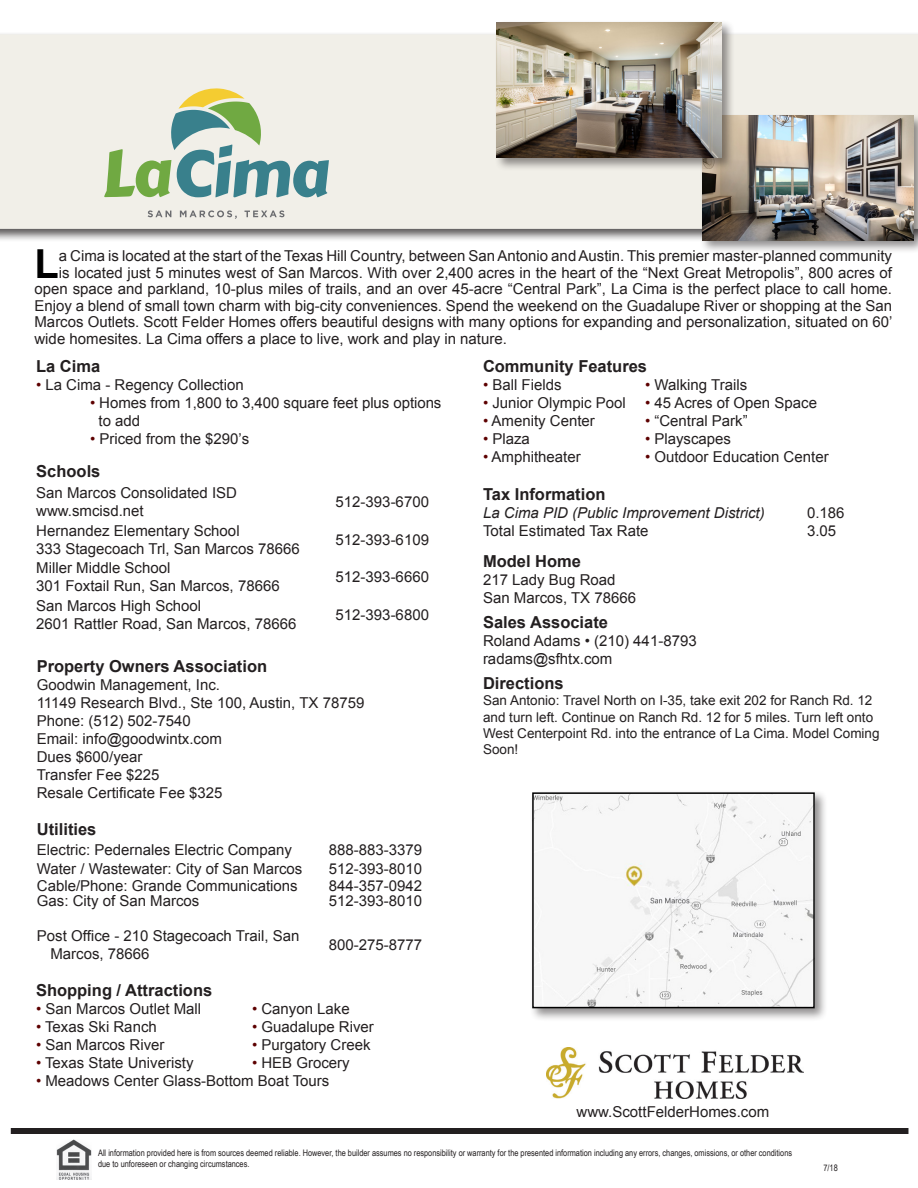
<style>
.page{position:relative;width:918px;height:1188px;background:#fff}
.page>*{position:absolute;margin:0;border:0;box-sizing:border-box;transform-origin:0 0}
.t1{font:700 39.9px "Arial";color:#000}
.t2{font:700 16.5px "Arial";color:#231f20}
.t3{font:15px/18px "Arial";color:#231f20}
.t4{font:italic 15px "Arial";color:#231f20}
.t5{font:13.5px/16.2px "Arial";color:#231f20}
.t6{font:9px "Arial Narrow";color:#231f20}
.s1{color:#5d0000}
</style>
<div class="page">
<div style="left:0;top:32px;width:918px;height:210px;background:#231f20;opacity:.75"></div>
<div style="left:0;top:34px;width:918px;height:195px;background:#f1efe8"></div>
<div style="left:699px;top:113px;width:219px;height:140px;background:#231f20;opacity:.5"></div>
<img style="left:702px;top:116px;width:211px;height:124px">
<div style="left:494px;top:19px;width:241px;height:152px;background:#231f20;opacity:.5"></div>
<img style="left:497px;top:22px;width:225px;height:136px">
<div style="left:529px;top:789px;width:299px;height:233px;background:#231f20;opacity:.5"></div>
<img style="left:535px;top:795px;width:277px;height:210px">
<div style="left:532px;top:792px;width:283px;height:216px;border:2px solid #000"></div>
<svg style="left:104px;top:87px;width:225px;height:110px;background:#bed0be"></svg>
<svg style="left:148px;top:210px;width:136px;height:9px"></svg>
<div style="left:11px;top:1128px;width:897px;height:6px;border:2px solid #231f20"></div>
<img style="left:547px;top:1048px;width:256px;height:51px">
<img style="left:56px;top:1139px;width:36px;height:41px">
<p class="t1" style="left:34px;top:237px;width:26px">L</p>
<p class="t3" style="left:59px;top:247px;width:835px">a Cima is located at the start of the Texas Hill Country, between San Antonio and Austin. This premier master-planned community</p>
<p class="t3" style="left:59px;top:264px;width:835px">is located just 5 minutes west of San Marcos. With over 2,400 acres in the heart of the “Next Great Metropolis”, 800 acres of</p>
<p class="t3" style="left:34px;top:280px;width:859px">open space and parkland, 10-plus miles of trails, and an over 45-acre “Central Park”, La Cima is the perfect place to call home.</p>
<p class="t3" style="left:34px;top:297px;width:859px">Enjoy a blend of small town charm with big-city conveniences. Spend the weekend on the Guadalupe River or shopping at the San</p>
<p class="t3" style="left:34px;top:313px;width:860px">Marcos Outlets. Scott Felder Homes offers beautiful designs with many options for expanding and personalization, situated on 60’</p>
<p class="t3" style="left:34px;top:330px;width:474px">wide homesites. La Cima offers a place to live, work and play in nature.</p>
<p class="t2" style="left:36px;top:355px;width:66px">La Cima</p>
<p class="t3" style="left:36px;top:376px;width:209px"><span class="s1">•</span> La Cima - Regency Collection</p>
<p class="t3" style="left:99px;top:394px;width:344px;text-indent:-9px"><span class="s1">•</span> Homes from 1,800 to 3,400 square feet plus options to add</p>
<p class="t3" style="left:90px;top:430px;width:161px"><span class="s1">•</span> Priced from the $290’s</p>
<p class="t2" style="left:36px;top:460px;width:66px">Schools</p>
<p class="t3" style="left:36px;top:484px;width:202px">San Marcos Consolidated ISD</p>
<p class="t3" style="left:36px;top:502px;width:109px">www.smcisd.net</p>
<p class="t3" style="left:36px;top:522px;width:205px">Hernandez Elementary School</p>
<p class="t3" style="left:36px;top:540px;width:265px">333 Stagecoach Trl, San Marcos 78666</p>
<p class="t3" style="left:36px;top:559px;width:136px">Miller Middle School</p>
<p class="t3" style="left:36px;top:577px;width:245px">301 Foxtail Run, San Marcos, 78666</p>
<p class="t3" style="left:36px;top:597px;width:167px">San Marcos High School</p>
<p class="t3" style="left:36px;top:615px;width:262px">2601 Rattler Road, San Marcos, 78666</p>
<p class="t3" style="left:336px;top:493px;width:95px">512-393-6700</p>
<p class="t3" style="left:336px;top:531px;width:95px">512-393-6109</p>
<p class="t3" style="left:336px;top:568px;width:95px">512-393-6660</p>
<p class="t3" style="left:336px;top:606px;width:95px">512-393-6800</p>
<p class="t2" style="left:37px;top:655px;width:232px">Property Owners Association</p>
<p class="t3" style="left:37px;top:676px;width:185px">Goodwin Management, Inc.</p>
<p class="t3" style="left:37px;top:694px;width:329px">11149 Research Blvd., Ste 100, Austin, TX 78759</p>
<p class="t3" style="left:37px;top:712px;width:156px">Phone: (512) 502-7540</p>
<p class="t3" style="left:37px;top:730px;width:187px">Email: info@goodwintx.com</p>
<p class="t3" style="left:37px;top:748px;width:107px">Dues $600/year</p>
<p class="t3" style="left:37px;top:766px;width:124px">Transfer Fee $225</p>
<p class="t3" style="left:37px;top:784px;width:187px">Resale Certificate Fee $325</p>
<p class="t2" style="left:37px;top:818px;width:61px">Utilities</p>
<p class="t3" style="left:37px;top:841px;width:257px">Electric: Pedernales Electric Company</p>
<p class="t3" style="left:329px;top:841px;width:95px">888-883-3379</p>
<p class="t3" style="left:37px;top:860px;width:267px">Water / Wastewater: City of San Marcos</p>
<p class="t3" style="left:329px;top:860px;width:95px">512-393-8010</p>
<p class="t3" style="left:37px;top:877px;width:262px">Cable/Phone: Grande Communications</p>
<p class="t3" style="left:329px;top:877px;width:95px">844-357-0942</p>
<p class="t3" style="left:37px;top:892px;width:164px">Gas: City of San Marcos</p>
<p class="t3" style="left:329px;top:892px;width:95px">512-393-8010</p>
<p class="t3" style="left:50px;top:927px;width:251px;text-indent:-14px">Post Office - 210 Stagecoach Trail, San<br>Marcos, 78666</p>
<p class="t3" style="left:329px;top:936px;width:95px">800-275-8777</p>
<p class="t2" style="left:36px;top:979px;width:178px">Shopping / Attractions</p>
<p class="t3" style="left:36px;top:1000px;width:167px"><span class="s1">•</span> San Marcos Outlet Mall</p>
<p class="t3" style="left:252px;top:1000px;width:99px"><span class="s1">•</span> Canyon Lake</p>
<p class="t3" style="left:36px;top:1018px;width:122px"><span class="s1">•</span> Texas Ski Ranch</p>
<p class="t3" style="left:252px;top:1018px;width:123px"><span class="s1">•</span> Guadalupe River</p>
<p class="t3" style="left:36px;top:1036px;width:130px"><span class="s1">•</span> San Marcos River</p>
<p class="t3" style="left:252px;top:1036px;width:120px"><span class="s1">•</span> Purgatory Creek</p>
<p class="t3" style="left:36px;top:1054px;width:159px"><span class="s1">•</span> Texas State Univeristy</p>
<p class="t3" style="left:252px;top:1054px;width:99px"><span class="s1">•</span> HEB Grocery</p>
<p class="t3" style="left:36px;top:1072px;width:295px"><span class="s1">•</span> Meadows Center Glass-Bottom Boat Tours</p>
<p class="t2" style="left:483px;top:355px;width:166px">Community Features</p>
<p class="t3" style="left:483px;top:376px;width:80px"><span class="s1">•</span> Ball Fields</p>
<p class="t3" style="left:645px;top:376px;width:104px"><span class="s1">•</span> Walking Trails</p>
<p class="t3" style="left:483px;top:394px;width:144px"><span class="s1">•</span> Junior Olympic Pool</p>
<p class="t3" style="left:645px;top:394px;width:174px"><span class="s1">•</span> 45 Acres of Open Space</p>
<p class="t3" style="left:483px;top:412px;width:113px"><span class="s1">•</span> Amenity Center</p>
<p class="t3" style="left:645px;top:412px;width:104px"><span class="s1">•</span> “Central Park”</p>
<p class="t3" style="left:483px;top:430px;width:48px"><span class="s1">•</span> Plaza</p>
<p class="t3" style="left:645px;top:430px;width:88px"><span class="s1">•</span> Playscapes</p>
<p class="t3" style="left:483px;top:448px;width:99px"><span class="s1">•</span> Amphitheater</p>
<p class="t3" style="left:645px;top:448px;width:185px"><span class="s1">•</span> Outdoor Education Center</p>
<p class="t2" style="left:483px;top:483px;width:124px">Tax Information</p>
<p class="t4" style="left:483px;top:503px;width:283px">La Cima PID (Public Improvement District)</p>
<p class="t3" style="left:807px;top:504px;width:39px">0.186</p>
<p class="t3" style="left:483px;top:522px;width:167px">Total Estimated Tax Rate</p>
<p class="t3" style="left:807px;top:522px;width:31px">3.05</p>
<p class="t2" style="left:483px;top:550px;width:100px">Model Home</p>
<p class="t3" style="left:483px;top:571px;width:134px">217 Lady Bug Road</p>
<p class="t3" style="left:483px;top:589px;width:155px">San Marcos, TX 78666</p>
<p class="t2" style="left:483px;top:611px;width:127px">Sales Associate</p>
<p class="t3" style="left:483px;top:632px;width:215px">Roland Adams • (210) 441-8793</p>
<p class="t3" style="left:483px;top:650px;width:131px">radams@sfhtx.com</p>
<p class="t2" style="left:483px;top:672px;width:82px">Directions</p>
<p class="t5" style="left:483px;top:693px;width:398px">San Antonio: Travel North on I-35, take exit 202 for Ranch Rd. 12 and turn left. Continue on Ranch Rd. 12 for 5 miles. Turn left onto West Centerpoint Rd. into the entrance of La Cima. Model Coming Soon!</p>
<p class="t3" style="left:577px;top:1103px;width:194px">www.ScottFelderHomes.com</p>
<p class="t6" style="left:98px;top:1147px;width:696px">All information provided here is from sources deemed reliable. However, the builder assumes no responsibility or warranty for the presented information including any errors, changes, omissions, or other conditions</p>
<p class="t6" style="left:98px;top:1157px;width:153px">due to unforeseen or changing circumstances.</p>
<p class="t6" style="left:824px;top:1161px;width:16px">7/18</p>
</div>
